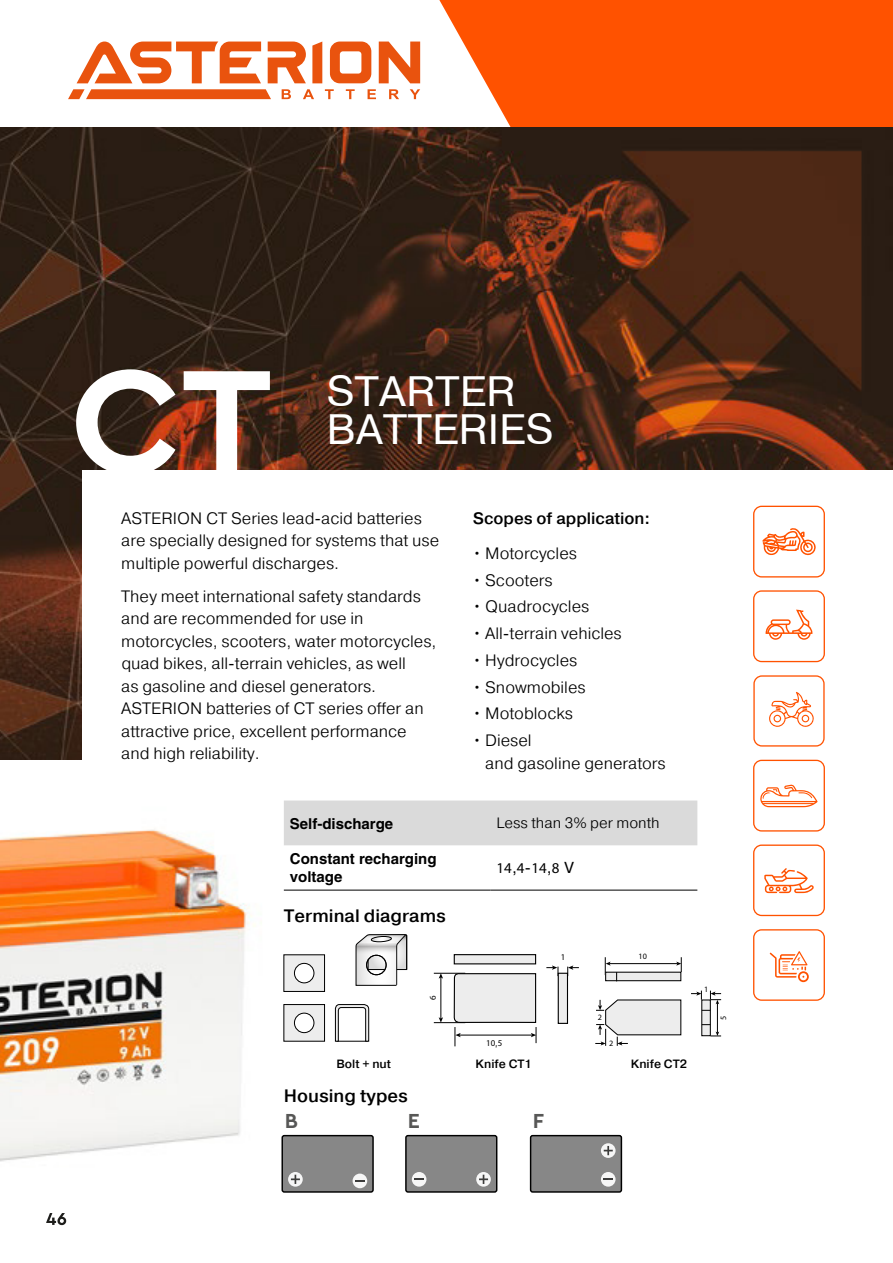
<style>
.page{position:relative;width:893px;height:1263px;background:#fff}
.page>*{position:absolute;margin:0;border:0;box-sizing:border-box;transform-origin:0 0}
.t1{font:700 154.5px "Cera Basic";color:#fff}
.t2{font:40.5px/37.5px "Pragmatica";color:#fff}
.t3{font:700 21.3px "Cera Pro";color:#575756}
.t4{font:500 18px "Pragmatica";color:#000}
.t5{font:300 16.5px/22.5px "Pragmatica";color:#000}
.t6{font:500 16.5px "Pragmatica";color:#000}
.t7{font:700 15px/18px "Helvetica";color:#000}
.t8{font:300 15px "Pragmatica";color:#000}
.t9{font:15px "Myriad Pro";color:#000}
.t10{font:500 12px "Pragmatica";color:#000}
.t11{font:8.85px "Myriad Pro";color:#000}
.t12{font:8.25px "Myriad Pro";color:#000}
.s1{font-family:"Pragmatica"}
.s2{font-family:"Cera Pro"}
</style>
<div class="page">
<svg style="left:439px;top:0;width:454px;height:127px;background:#ff5f14"></svg>
<svg style="left:282px;top:89px;width:9px;height:10px"></svg>
<svg style="left:303px;top:89px;width:11px;height:10px"></svg>
<svg style="left:325px;top:89px;width:9px;height:10px"></svg>
<svg style="left:346px;top:89px;width:9px;height:10px"></svg>
<svg style="left:368px;top:89px;width:8px;height:10px"></svg>
<svg style="left:389px;top:89px;width:10px;height:10px"></svg>
<svg style="left:410px;top:89px;width:10px;height:10px"></svg>
<svg style="left:68px;top:89px;width:203px;height:10px;background:#ea6223"></svg>
<svg style="left:312px;top:42px;width:10px;height:41px"></svg>
<svg style="left:268px;top:42px;width:38px;height:41px"></svg>
<svg style="left:330px;top:42px;width:41px;height:41px"></svg>
<svg style="left:379px;top:42px;width:41px;height:41px"></svg>
<svg style="left:77px;top:42px;width:184px;height:41px"></svg>
<img style="left:0;top:128px;width:893px;height:632px">
<div style="left:531px;top:1135px;width:90px;height:57px;background:#878787;border-radius:2px"></div>
<div style="left:530px;top:1135px;width:92px;height:58px;border:1px solid #000;border-radius:2px"></div>
<div style="left:406px;top:1135px;width:91px;height:57px;background:#878787;border-radius:2px"></div>
<div style="left:405px;top:1135px;width:92px;height:58px;border:1px solid #000;border-radius:2px"></div>
<div style="left:476px;top:1172px;width:15px;height:14px;background:#f6f6f6;border-radius:50%"></div>
<svg style="left:479px;top:1175px;width:9px;height:9px"></svg>
<svg style="left:601px;top:1143px;width:15px;height:15px"></svg>
<svg style="left:604px;top:1146px;width:9px;height:9px"></svg>
<div style="left:412px;top:1172px;width:14px;height:14px;background:#f6f6f6;border-radius:50%"></div>
<svg style="left:415px;top:1178px;width:9px;height:2px"></svg>
<div style="left:601px;top:1172px;width:15px;height:14px;background:#f6f6f6;border-radius:50%"></div>
<svg style="left:604px;top:1178px;width:9px;height:2px"></svg>
<div style="left:282px;top:1135px;width:91px;height:57px;background:#878787;border-radius:2px"></div>
<div style="left:281px;top:1135px;width:93px;height:58px;border:1px solid #000;border-radius:2px"></div>
<svg style="left:288px;top:1172px;width:15px;height:14px"></svg>
<svg style="left:291px;top:1175px;width:9px;height:9px"></svg>
<div style="left:353px;top:1173px;width:14px;height:15px;background:#f6f6f6;border-radius:50%"></div>
<svg style="left:355px;top:1180px;width:9px;height:2px"></svg>
<div style="left:82px;top:470px;width:811px;height:448px;background:#fff"></div>
<img style="left:0;top:829px;width:255px;height:397px">
<svg style="left:753px;top:506px;width:72px;height:71px"></svg>
<svg style="left:753px;top:590px;width:72px;height:72px"></svg>
<svg style="left:753px;top:675px;width:72px;height:71px"></svg>
<svg style="left:753px;top:760px;width:72px;height:71px"></svg>
<svg style="left:753px;top:844px;width:72px;height:72px"></svg>
<svg style="left:753px;top:929px;width:72px;height:72px"></svg>
<svg style="left:283px;top:954px;width:42px;height:38px"></svg>
<svg style="left:283px;top:1004px;width:42px;height:38px"></svg>
<svg style="left:334px;top:1004px;width:36px;height:38px"></svg>
<svg style="left:355px;top:934px;width:52px;height:52px"></svg>
<svg style="left:567px;top:965px;width:12px;height:11px"></svg>
<svg style="left:546px;top:965px;width:13px;height:11px"></svg>
<hr style="left:434px;top:1022px;width:31px;height:1px;background:#000">
<hr style="left:434px;top:973px;width:31px;height:1px;background:#000">
<hr style="left:440px;top:977px;width:1px;height:42px;background:#000">
<svg style="left:439px;top:973px;width:4px;height:6px"></svg>
<svg style="left:439px;top:1017px;width:4px;height:6px"></svg>
<svg style="left:453px;top:972px;width:84px;height:75px"></svg>
<div style="left:454px;top:955px;width:82px;height:9px;background:#ededed"></div>
<div style="left:454px;top:954px;width:82px;height:10px;border:1px solid #000"></div>
<div style="left:558px;top:973px;width:9px;height:50px;background:#ededed"></div>
<div style="left:558px;top:973px;width:10px;height:51px;border:1px solid #000"></div>
<svg style="left:691px;top:990px;width:11px;height:10px"></svg>
<hr style="left:717px;top:1003px;width:1px;height:30px;background:#000">
<svg style="left:710px;top:990px;width:11px;height:14px"></svg>
<svg style="left:711px;top:1031px;width:10px;height:6px"></svg>
<svg style="left:595px;top:999px;width:87px;height:47px"></svg>
<hr style="left:609px;top:963px;width:69px;height:1px;background:#000">
<svg style="left:676px;top:957px;width:6px;height:15px"></svg>
<div style="left:606px;top:972px;width:75px;height:9px;background:#ededed"></div>
<div style="left:605px;top:972px;width:76px;height:9px;border:1px solid #000"></div>
<div style="left:702px;top:1000px;width:8px;height:36px;background:#ededed"></div>
<div style="left:701px;top:999px;width:10px;height:37px;border:1px solid #000"></div>
<svg style="left:605px;top:957px;width:12px;height:24px"></svg>
<div style="left:284px;top:800px;width:413px;height:45px;background:#dadada"></div>
<hr style="left:284px;top:890px;width:207px;height:1px;background:#000">
<hr style="left:491px;top:890px;width:206px;height:1px;background:#000">
<svg style="left:46px;top:1213px;width:20px;height:12px"></svg>
<h1 class="t1" style="left:70px;top:331px;width:203px">CT</h1>
<h2 class="t2" style="left:326px;top:373px;width:229px">STARTER<br>BATTERIES</h2>
<p class="t5" style="left:121px;top:506px;width:320px">ASTERION CT Series lead-acid batteries are specially designed for systems that use multiple powerful discharges.</p>
<p class="t5" style="left:121px;top:584px;width:317px">They meet international safety standards and are recommended for use in motorcycles, scooters, water motorcycles, quad bikes, all-terrain vehicles, as well<br>as gasoline and diesel generators.<br>ASTERION batteries of CT series offer an attractive price, excellent performance and high reliability.</p>
<p class="t6" style="left:473px;top:507px;width:179px">Scopes of application:</p>
<p class="t5" style="left:473px;top:541px;width:106px">• Motorcycles</p>
<p class="t5" style="left:473px;top:568px;width:81px">• Scooters</p>
<p class="t5" style="left:473px;top:595px;width:118px">• Quadrocycles</p>
<p class="t5" style="left:473px;top:622px;width:151px">• All-terrain vehicles</p>
<p class="t5" style="left:473px;top:648px;width:106px">• Hydrocycles</p>
<p class="t5" style="left:473px;top:675px;width:115px">• Snowmobiles</p>
<p class="t5" style="left:473px;top:702px;width:102px">• Motoblocks</p>
<p class="t5" style="left:485px;top:729px;width:182px;text-indent:-12px">• Diesel<br>and gasoline generators</p>
<p class="t7" style="left:290px;top:814px;width:105px">Self-discharge</p>
<p class="t8" style="left:497px;top:813px;width:165px">Less than 3% per month</p>
<p class="t7" style="left:290px;top:850px;width:148px">Constant recharging voltage</p>
<p class="t9" style="left:497px;top:859px;width:79px">14<span class="s1">,</span>4<span class="s1">-</span>14<span class="s1">,</span>8 <span class="s1">V</span></p>
<p class="t4" style="left:284px;top:904px;width:164px">Terminal diagrams</p>
<p class="t11" style="left:427px;top:1000px;width:6px;rotate:-90deg">6</p>
<p class="t10" style="left:336px;top:1056px;width:56px">Bolt + nut</p>
<p class="t4" style="left:284px;top:1084px;width:126px">Housing types</p>
<p class="t11" style="left:561px;top:952px;width:6px">1</p>
<p class="t12" style="left:638px;top:951px;width:10px">10</p>
<p class="t12" style="left:704px;top:984px;width:6px">1</p>
<p class="t12" style="left:598px;top:1012px;width:6px">2</p>
<p class="t12" style="left:718px;top:1020px;width:6px;rotate:-90deg">5</p>
<p class="t11" style="left:486px;top:1038px;width:18px">10<span class="s2">,</span>5</p>
<p class="t12" style="left:609px;top:1038px;width:6px">2</p>
<p class="t10" style="left:476px;top:1056px;width:58px">Knife СТ1</p>
<p class="t10" style="left:631px;top:1056px;width:58px">Knife СТ2</p>
<p class="t3" style="left:282px;top:1106px;width:18px">DB</p>
<p class="t3" style="left:408px;top:1106px;width:14px">E</p>
<p class="t3" style="left:533px;top:1106px;width:13px">F</p>
<p class="t3" style="left:408px;top:1106px;width:16px">D</p>
<p class="t3" style="left:534px;top:1106px;width:14px">E</p>
</div>
